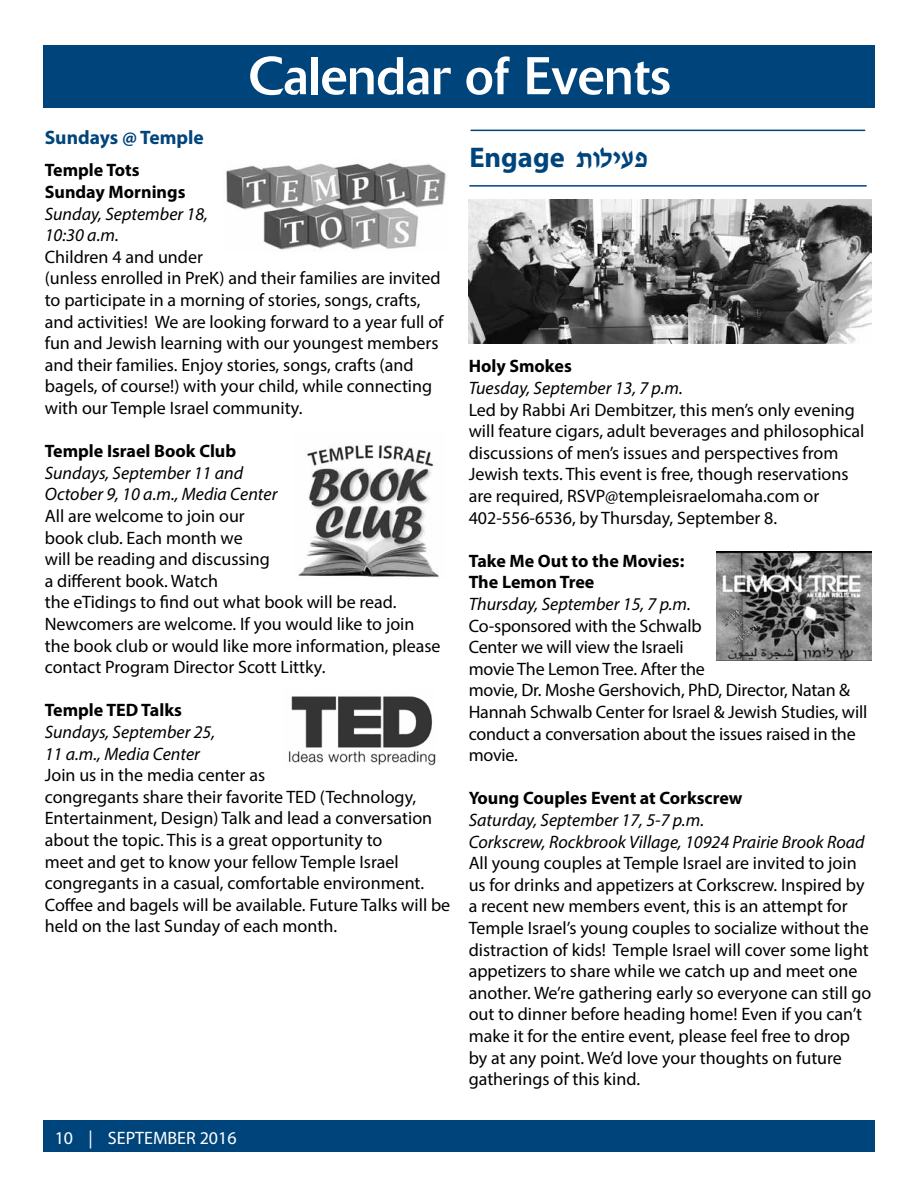
<style>
.page{position:relative;width:918px;height:1188px;background:#fff}
.page>*{position:absolute;margin:0;border:0;box-sizing:border-box;transform-origin:0 0}
.t1{font:52.5px "Delta";color:#fff}
.t2{font:700 28.5px "Myriad Pro";color:#00447c}
.t3{font:700 19.5px "Myriad Pro";color:#00447c}
.t4{font:18px/21.6px "Myriad Pro";color:#000}
.t5{font:italic 18px/21.6px "Myriad Pro";color:#000}
.t6{font:700 18px/21.6px "Myriad Pro";color:#000}
.t7{font:18px "Myriad Pro";color:#fff}
.s1{font-family:"Davka David"}
</style>
<div class="page">
<div style="left:43px;top:45px;width:831px;height:63px;background:#00447c"></div>
<div style="left:43px;top:1120px;width:831px;height:32px;background:#00447c"></div>
<hr style="left:471px;top:130px;width:394px;height:1px;background:#00447c">
<hr style="left:469px;top:185px;width:398px;height:2px;background:#00447c">
<img style="left:225px;top:163px;width:221px;height:87px">
<img style="left:298px;top:445px;width:141px;height:133px">
<img style="left:288px;top:696px;width:148px;height:70px">
<img style="left:717px;top:552px;width:155px;height:109px">
<img style="left:469px;top:200px;width:403px;height:144px">
<h1 class="t1" style="left:249px;top:45px;width:424px">Calendar of Events</h1>
<p class="t3" style="left:45px;top:125px;width:160px">Sundays @ Temple</p>
<p class="t6" style="left:45px;top:159px;width:142px">Temple Tots<br>Sunday Mornings</p>
<p class="t5" style="left:45px;top:203px;width:165px">Sunday, September 18,<br>10:30 a.m.</p>
<p class="t4" style="left:45px;top:246px;width:400px">Children 4 and under<br>(unless enrolled in PreK) and their families are invited to participate in a morning of stories, songs, crafts, and activities! We are looking forward to a year full of fun and Jewish learning with our youngest members and their families. Enjoy stories, songs, crafts (and bagels, of course!) with your child, while connecting with our Temple Israel community.</p>
<p class="t6" style="left:45px;top:440px;width:193px">Temple Israel Book Club</p>
<p class="t5" style="left:45px;top:462px;width:234px">Sundays, September 11 and<br>October 9, 10 a.m., Media Center</p>
<p class="t4" style="left:45px;top:505px;width:397px">All are welcome to join our<br>book club. Each month we<br>will be reading and discussing<br>a different book. Watch<br>the eTidings to find out what book will be read.<br>Newcomers are welcome. If you would like to join the book club or would like more information, please contact Program Director Scott Littky.</p>
<p class="t6" style="left:45px;top:699px;width:139px">Temple TED Talks</p>
<p class="t5" style="left:45px;top:721px;width:172px">Sundays, September 25,<br>11 a.m., Media Center</p>
<p class="t4" style="left:45px;top:764px;width:407px">Join us in the media center as<br>congregants share their favorite TED (Technology, Entertainment, Design) Talk and lead a conversation about the topic. This is a great opportunity to<br>meet and get to know your fellow Temple Israel congregants in a casual, comfortable environment.<br>Coffee and bagels will be available. Future Talks will be held on the last Sunday of each month.</p>
<p class="t7" style="left:55px;top:1127px;width:64px">10 | SEPTEMBER</p>
<p class="t7" style="left:200px;top:1127px;width:38px">2016</p>
<h2 class="t2" style="left:469px;top:139px;width:180px">Engage <span class="s1">zelirt</span></h2>
<p class="t6" style="left:469px;top:355px;width:105px">Holy Smokes</p>
<p class="t5" style="left:469px;top:377px;width:216px">Tuesday, September 13, 7 p.m.</p>
<p class="t4" style="left:469px;top:399px;width:397px">Led by Rabbi Ari Dembitzer, this men’s only evening will feature cigars, adult beverages and philosophical discussions of men’s issues and perspectives from Jewish texts. This event is free, though reservations are required, RSVP@templeisraelomaha.com or 402-556-6536, by Thursday, September 8.</p>
<p class="t6" style="left:469px;top:549px;width:217px">Take Me Out to the Movies:<br>The Lemon Tree</p>
<p class="t5" style="left:469px;top:593px;width:224px">Thursday, September 15, 7 p.m.</p>
<p class="t4" style="left:469px;top:615px;width:400px">Co-sponsored with the Schwalb<br>Center we will view the Israeli<br>movie The Lemon Tree. After the<br>movie, Dr. Moshe Gershovich, PhD, Director, Natan &amp; Hannah Schwalb Center for Israel &amp; Jewish Studies, will conduct a conversation about the issues raised in the movie.</p>
<p class="t6" style="left:469px;top:787px;width:275px">Young Couples Event at Corkscrew</p>
<p class="t5" style="left:469px;top:809px;width:398px">Saturday, September 17, 5-7 p.m.<br>Corkscrew, Rockbrook Village, 10924 Prairie Brook Road</p>
<p class="t4" style="left:469px;top:852px;width:404px">All young couples at Temple Israel are invited to join us for drinks and appetizers at Corkscrew. Inspired by a recent new members event, this is an attempt for Temple Israel’s young couples to socialize without the distraction of kids! Temple Israel will cover some light appetizers to share while we catch up and meet one another. We’re gathering early so everyone can still go out to dinner before heading home! Even if you can’t make it for the entire event, please feel free to drop by at any point. We’d love your thoughts on future gatherings of this kind.</p>
</div>
